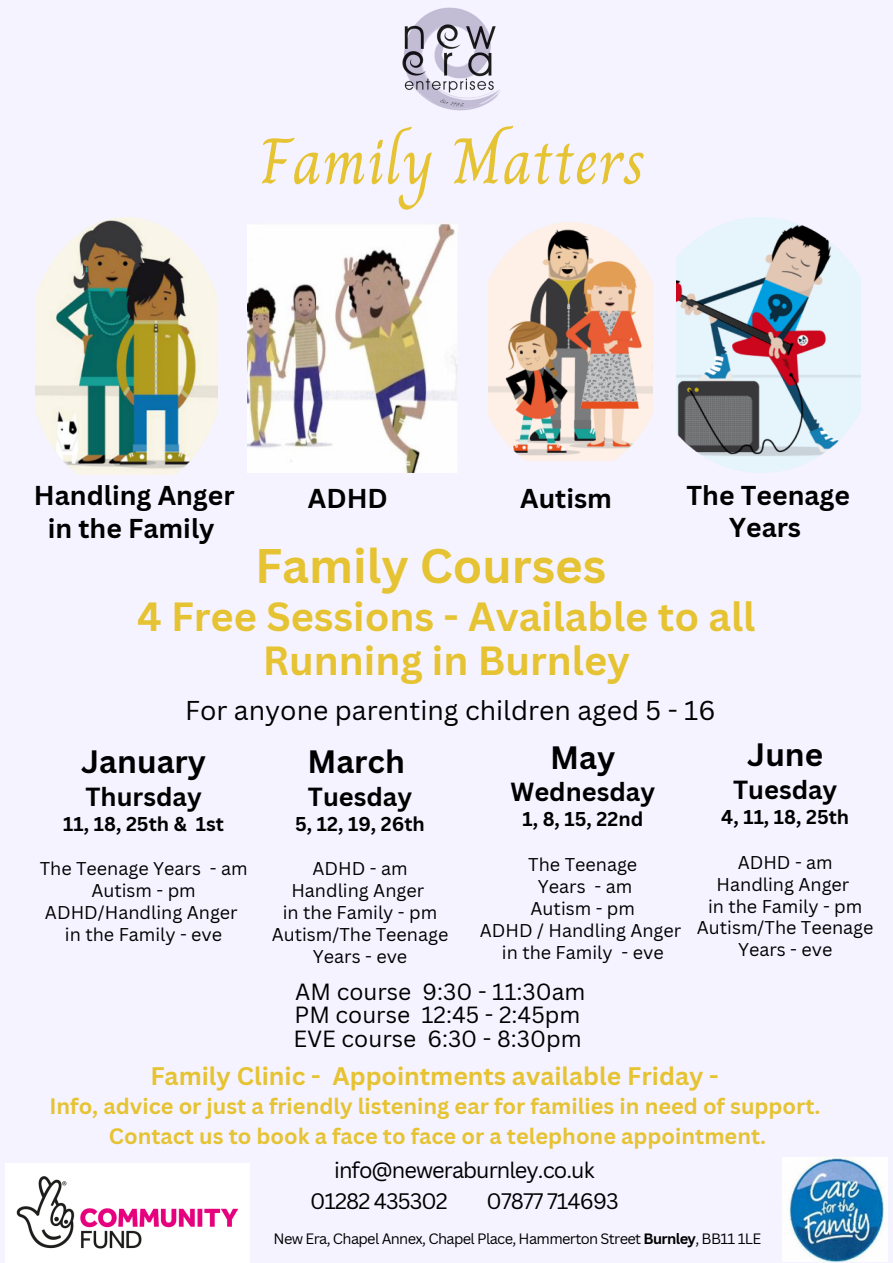
<style>
.page{position:relative;width:893px;height:1263px;background:#f5f3ff}
.page>*{position:absolute;margin:0;border:0;box-sizing:border-box;transform-origin:0 0}
.t1{font:65.25px "Charm";color:#e6c332}
.t2{font:700 47.25px "Canva Sans";color:#e6c332}
.t3{font:700 39.67px "Canva Sans";color:#e6c332}
.t4{font:700 31.5px "Canva Sans";color:#000}
.t5{font:700 26.55px/32.1px "Canva Sans";color:#000;text-align:center}
.t6{font:26.55px "Canva Sans";color:#000}
.t7{font:700 25.5px "Canva Sans";color:#000}
.t8{font:700 24.75px "Canva Sans";color:#e6c332}
.t9{font:22.8px "Canva Sans";color:#000}
.t10{font:21.83px "Canva Sans";letter-spacing:-.045em;color:#000}
.t11{font:700 21.75px "Canva Sans";color:#e6c332}
.t12{font:700 19.5px "Canva Sans";color:#000}
.t13{font:18px/21.9px "Canva Sans";color:#000;text-align:center}
.t14{font:14.62px "Canva Sans";letter-spacing:-.045em;color:#000}
.s1{font-weight:700}
</style>
<div class="page">
<img style="left:402px;top:7px;width:98px;height:104px">
<img style="left:782px;top:1157px;width:105px;height:104px">
<img style="left:676px;top:218px;width:184px;height:254px">
<img style="left:36px;top:218px;width:181px;height:256px">
<img style="left:488px;top:223px;width:164px;height:238px">
<img style="left:248px;top:223px;width:210px;height:249px">
<img style="left:5px;top:1164px;width:245px;height:99px">
<p class="t1" style="left:260px;top:111px;width:388px">Family Matters</p>
<p class="t5" style="left:34px;top:479px;width:202px">Handling Anger in the Family</p>
<p class="t5" style="left:308px;top:482px;width:81px">ADHD</p>
<p class="t5" style="left:520px;top:482px;width:93px">Autism</p>
<p class="t5" style="left:686px;top:479px;width:165px">The Teenage<br>Years</p>
<p class="t2" style="left:255px;top:532px;width:353px">Family Courses</p>
<p class="t3" style="left:137px;top:589px;width:620px">4 Free Sessions - Available to all</p>
<p class="t3" style="left:263px;top:632px;width:369px">Running in Burnley</p>
<p class="t6" style="left:185px;top:691px;width:532px">For anyone parenting children aged 5 - 16</p>
<p class="t4" style="left:81px;top:739px;width:126px">January</p>
<p class="t7" style="left:86px;top:778px;width:118px">Thursday</p>
<p class="t12" style="left:63px;top:810px;width:162px">11, 18, 25th &amp; 1st</p>
<p class="t13" style="left:40px;top:857px;width:209px">The Teenage Years - am</p>
<p class="t13" style="left:91px;top:879px;width:106px">Autism - pm</p>
<p class="t13" style="left:45px;top:901px;width:194px">ADHD/Handling Anger</p>
<p class="t13" style="left:65px;top:923px;width:159px">in the Family - eve</p>
<p class="t4" style="left:307px;top:739px;width:99px">March</p>
<p class="t7" style="left:308px;top:778px;width:106px">Tuesday</p>
<p class="t12" style="left:295px;top:810px;width:131px">5, 12, 19, 26th</p>
<p class="t13" style="left:312px;top:857px;width:97px">ADHD - am</p>
<p class="t13" style="left:291px;top:879px;width:134px">Handling Anger</p>
<p class="t13" style="left:283px;top:901px;width:156px">in the Family - pm</p>
<p class="t13" style="left:272px;top:923px;width:178px">Autism/The Teenage<br>Years - eve</p>
<p class="t4" style="left:550px;top:735px;width:67px">May</p>
<p class="t7" style="left:510px;top:774px;width:146px">Wednesday</p>
<p class="t12" style="left:522px;top:806px;width:122px">1, 8, 15, 22nd</p>
<p class="t13" style="left:528px;top:853px;width:110px">The Teenage</p>
<p class="t13" style="left:538px;top:875px;width:96px">Years - am</p>
<p class="t13" style="left:530px;top:897px;width:106px">Autism - pm</p>
<p class="t13" style="left:480px;top:919px;width:203px">ADHD / Handling Anger</p>
<p class="t13" style="left:502px;top:941px;width:163px">in the Family - eve</p>
<p class="t9" style="left:295px;top:975px;width:291px">AM course 9:30 - 11:30am</p>
<p class="t9" style="left:294px;top:999px;width:287px">PM course 12:45 - 2:45pm</p>
<p class="t9" style="left:293px;top:1022px;width:290px">EVE course 6:30 - 8:30pm</p>
<p class="t4" style="left:747px;top:732px;width:78px">June</p>
<p class="t7" style="left:733px;top:772px;width:106px">Tuesday</p>
<p class="t12" style="left:721px;top:803px;width:129px">4, 11, 18, 25th</p>
<p class="t13" style="left:737px;top:851px;width:97px">ADHD - am</p>
<p class="t13" style="left:716px;top:873px;width:134px">Handling Anger</p>
<p class="t13" style="left:708px;top:894px;width:156px">in the Family - pm</p>
<p class="t13" style="left:697px;top:916px;width:178px">Autism/The Teenage<br>Years - eve</p>
<p class="t8" style="left:150px;top:1058px;width:570px">Family Clinic - Appointments available Friday -</p>
<p class="t11" style="left:49px;top:1091px;width:772px">Info, advice or just a friendly listening ear for families in need of support.</p>
<p class="t11" style="left:109px;top:1121px;width:659px">Contact us to book a face to face or a telephone appointment.</p>
<p class="t10" style="left:334px;top:1154px;width:262px">info@neweraburnley.co.uk</p>
<p class="t10" style="left:310px;top:1186px;width:139px">01282 435302</p>
<p class="t10" style="left:486px;top:1186px;width:134px">07877 714693</p>
<p class="t14" style="left:273px;top:1228px;width:489px">New Era, Chapel Annex, Chapel Place, Hammerton Street <span class="s1">Burnley</span>, BB11 1LE</p>
</div>
